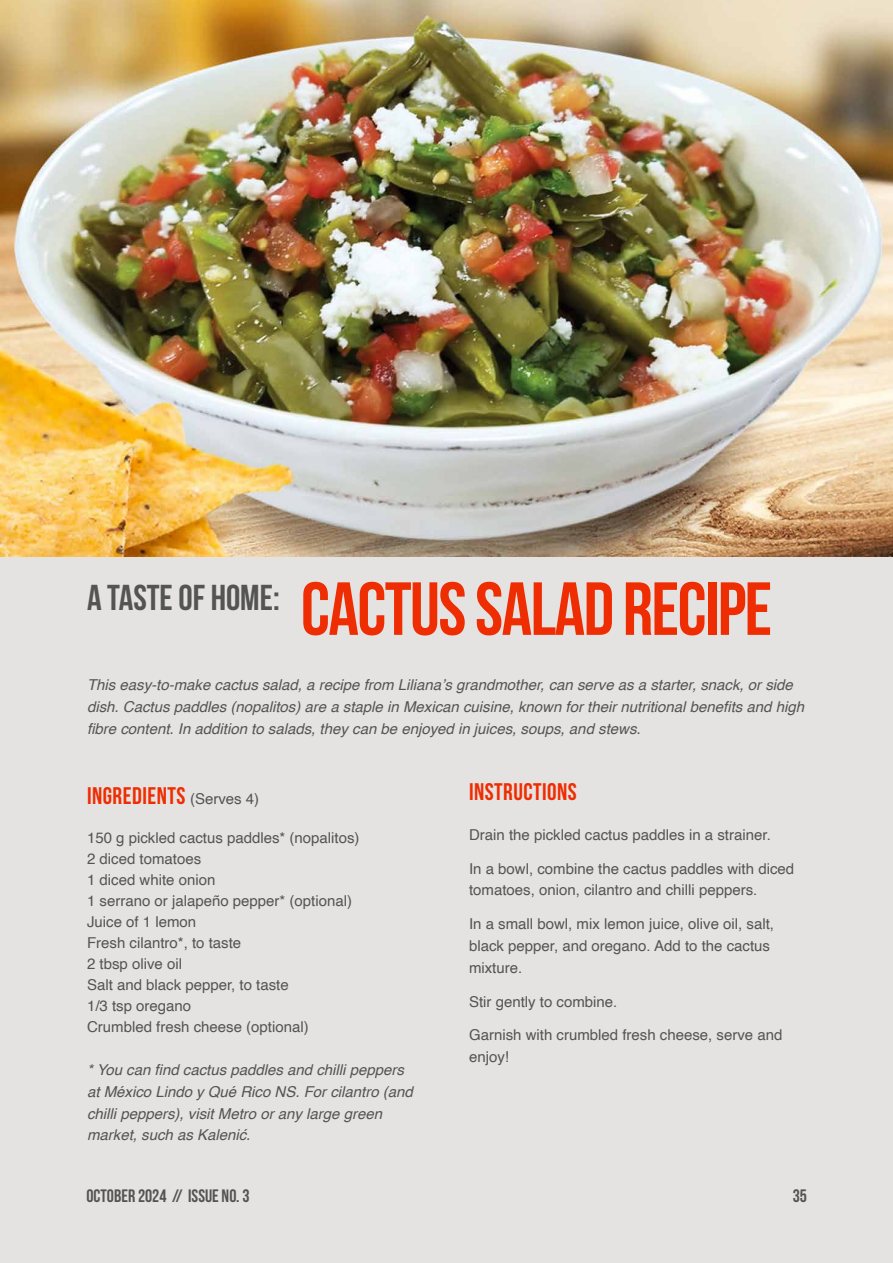
<style>
.page{position:relative;width:893px;height:1263px;background:#e5e3e1}
.page>*{position:absolute;margin:0;border:0;box-sizing:border-box;transform-origin:0 0}
.t1{font:75px "Bebas Neue";letter-spacing:-.02em;color:#ef2d03}
.t2{font:36px "Bebas Neue";color:#545454}
.t3{font:24px "Bebas Neue";letter-spacing:.02em;color:#ef2d03}
.t4{font:18px "Bebas Neue";color:#545454}
.t5{font:15px/21px "Helvetica";color:#545454}
.t6{font:italic 15px/21.8px "Helvetica";color:#545454}
.s1{font-family:"Helvetica";font-size:15px;color:#545454}
</style>
<div class="page">
<img style="left:0;top:0;width:893px;height:557px">
<h2 class="t2" style="left:87px;top:578px;width:194px">A TASTE OF HOME:</h2>
<h1 class="t1" style="left:301px;top:568px;width:473px">CACTUS SALAD RECIPE</h1>
<p class="t6" style="left:87px;top:674px;width:718px">This easy-to-make cactus salad, a recipe from Liliana’s grandmother, can serve as a starter, snack, or side dish. Cactus paddles (nopalitos) are a staple in Mexican cuisine, known for their nutritional benefits and high fibre content. In addition to salads, they can be enjoyed in juices, soups, and stews.</p>
<h3 class="t3" style="left:87px;top:782px;width:174px">INGREDIENTS <span class="s1">(Serves 4)</span></h3>
<p class="t5" style="left:87px;top:827px;width:274px">150 g pickled cactus paddles* (nopalitos)<br>2 diced tomatoes<br>1 diced white onion<br>1 serrano or jalapeño pepper* (optional)<br>Juice of 1 lemon<br>Fresh cilantro*, to taste<br>2 tbsp olive oil<br>Salt and black pepper, to taste<br>1/3 tsp oregano<br>Crumbled fresh cheese (optional)</p>
<p class="t6" style="left:87px;top:1059px;width:327px">* You can find cactus paddles and chilli peppers at México Lindo y Qué Rico NS. For cilantro (and chilli peppers), visit Metro or any large green market, such as Kalenić.</p>
<p class="t4" style="left:86px;top:1185px;width:165px">OCTOBER 2024 // ISSUE NO. 3</p>
<h3 class="t3" style="left:469px;top:779px;width:109px">INSTRUCTIONS</h3>
<p class="t5" style="left:469px;top:825px;width:303px">Drain the pickled cactus paddles in a strainer.</p>
<p class="t5" style="left:469px;top:858px;width:327px;line-height:21.8px">In a bowl, combine the cactus paddles with diced tomatoes, onion, cilantro and chilli peppers.</p>
<p class="t5" style="left:469px;top:913px;width:307px;line-height:21.8px">In a small bowl, mix lemon juice, olive oil, salt, black pepper, and oregano. Add to the cactus mixture.</p>
<p class="t5" style="left:469px;top:991px;width:150px">Stir gently to combine.</p>
<p class="t5" style="left:469px;top:1024px;width:315px;line-height:21.8px">Garnish with crumbled fresh cheese, serve and enjoy!</p>
<p class="t4" style="left:793px;top:1185px;width:16px">35</p>
</div>
